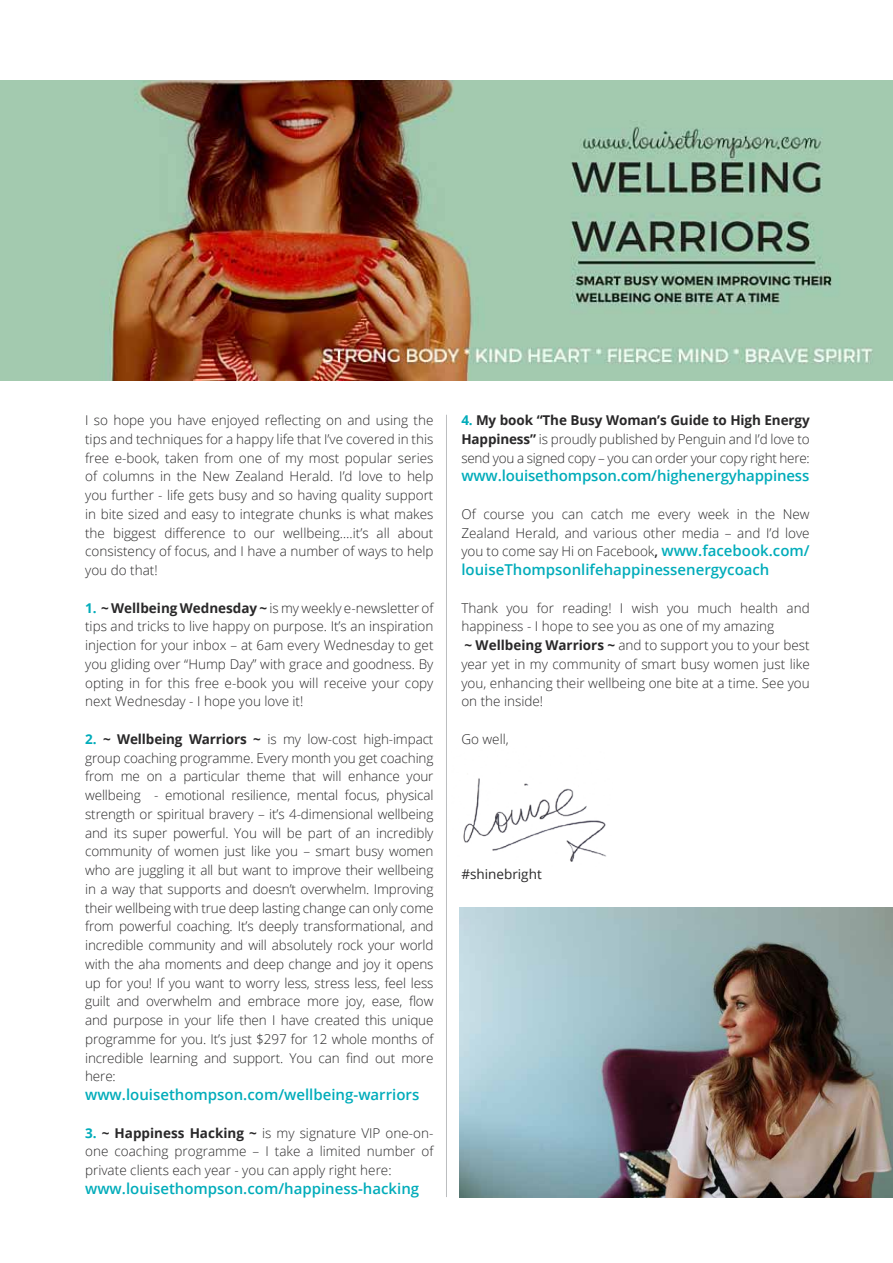
<style>
.page{position:relative;width:893px;height:1263px;background:#fff}
.page>*{position:absolute;margin:0;border:0;box-sizing:border-box;transform-origin:0 0}
.t1{font:600 15px "Open Sans";color:#00acba}
.t2{font:300 13.5px/18.8px "Open Sans";color:#292829;text-align:justify}
.t3{font:13.5px "Open Sans";color:#292829}
.s1{font-weight:700;color:#00acba}
.s2{font-weight:700}
.s3{font-weight:600}
.s4{font-weight:600;font-size:15px;color:#00acba}
</style>
<div class="page">
<img style="left:0;top:80px;width:893px;height:300px">
<img style="left:460px;top:907px;width:433px;height:290px">
<img style="left:463px;top:778px;width:143px;height:84px">
<hr style="left:446px;top:415px;width:1px;height:782px;background:#bcbec0">
<p class="t2" style="left:85px;top:410px;width:350px">I so hope you have enjoyed reflecting on and using the tips and techniques for a happy life that I’ve covered in this free e-book, taken from one of my most popular series of columns in the New Zealand Herald. I’d love to help you further - life gets busy and so having quality support in bite sized and easy to integrate chunks is what makes the biggest difference to our wellbeing….it’s all about consistency of focus, and I have a number of ways to help you do that!</p>
<p class="t2" style="left:85px;top:598px;width:350px"><span class="s1">1.</span> <span class="s2">~ Wellbeing Wednesday ~</span> is my weekly e-newsletter of tips and tricks to live happy on purpose. It’s an inspiration injection for your inbox – at 6am every Wednesday to get you gliding over “Hump Day” with grace and goodness. By opting in for this free e-book you will receive your copy next Wednesday - I hope you love it!</p>
<p class="t2" style="left:85px;top:729px;width:350px"><span class="s1">2.</span> <span class="s2">~ Wellbeing Warriors ~</span> is my low-cost high-impact group coaching programme. Every month you get coaching from me on a particular theme that will enhance your wellbeing - emotional resilience, mental focus, physical strength or spiritual bravery – it’s 4-dimensional wellbeing and its super powerful. You will be part of an incredibly community of women just like you – smart busy women who are juggling it all but want to improve their wellbeing in a way that supports and doesn’t overwhelm. I mproving their wellbeing with true deep lasting change can only come from powerful coaching. It’s deeply transformational, and incredible community and will absolutely rock your world with the aha moments and deep change and joy it opens up for you! If you want to worry less, stress less, feel less guilt and overwhelm and embrace more joy, ease, flow and purpose in your life then I have created this unique programme for you. It’s just $297 for 12 whole months of incredible learning and support. You can find out more here:</p>
<p class="t1" style="left:85px;top:1084px;width:336px">www.louisethompson.com/wellbeing-warriors</p>
<p class="t2" style="left:85px;top:1123px;width:350px"><span class="s1">3.</span> <span class="s2">~ Happiness Hacking ~</span> is my signature VI P one-on&shy;one coaching programme – I take a limited number of private clients each year - you can apply right here:</p>
<p class="t1" style="left:85px;top:1178px;width:336px">www.louisethompson.com/happiness-hacking</p>
<p class="t2" style="left:461px;top:410px;width:350px"><span class="s1">4.</span> <span class="s2">My book “The Busy Woman’s Guide to High Energy Happiness”</span> is proudly published by Penguin and I’d love to send you a signed copy – you can order your copy right here:</p>
<p class="t1" style="left:461px;top:466px;width:350px">www.louisethompson.com/highenergyhappiness</p>
<p class="t2" style="left:461px;top:504px;width:350px">Of course you can catch me every week in the N ew Zealand Herald, and various other media – and I’d love you to come say Hi on Facebook<span class="s3">,</span> <span class="s4">www.facebook.com/</span></p>
<p class="t1" style="left:461px;top:559px;width:310px">louiseThompsonlifehappinessenergycoach</p>
<p class="t2" style="left:461px;top:598px;width:350px;text-align:left">Thank you for reading! I wish you much health and happiness - I hope to see you as one of my amazing<br><span class="s2">~ Wellbeing Warriors ~</span> and to support you to your best year yet in my community of smart busy women just like you, enhancing their wellbeing one bite at a time. See you on the inside!</p>
<p class="t2" style="left:461px;top:729px;width:49px">Go well,</p>
<p class="t3" style="left:461px;top:865px;width:82px">#shinebright</p>
</div>
